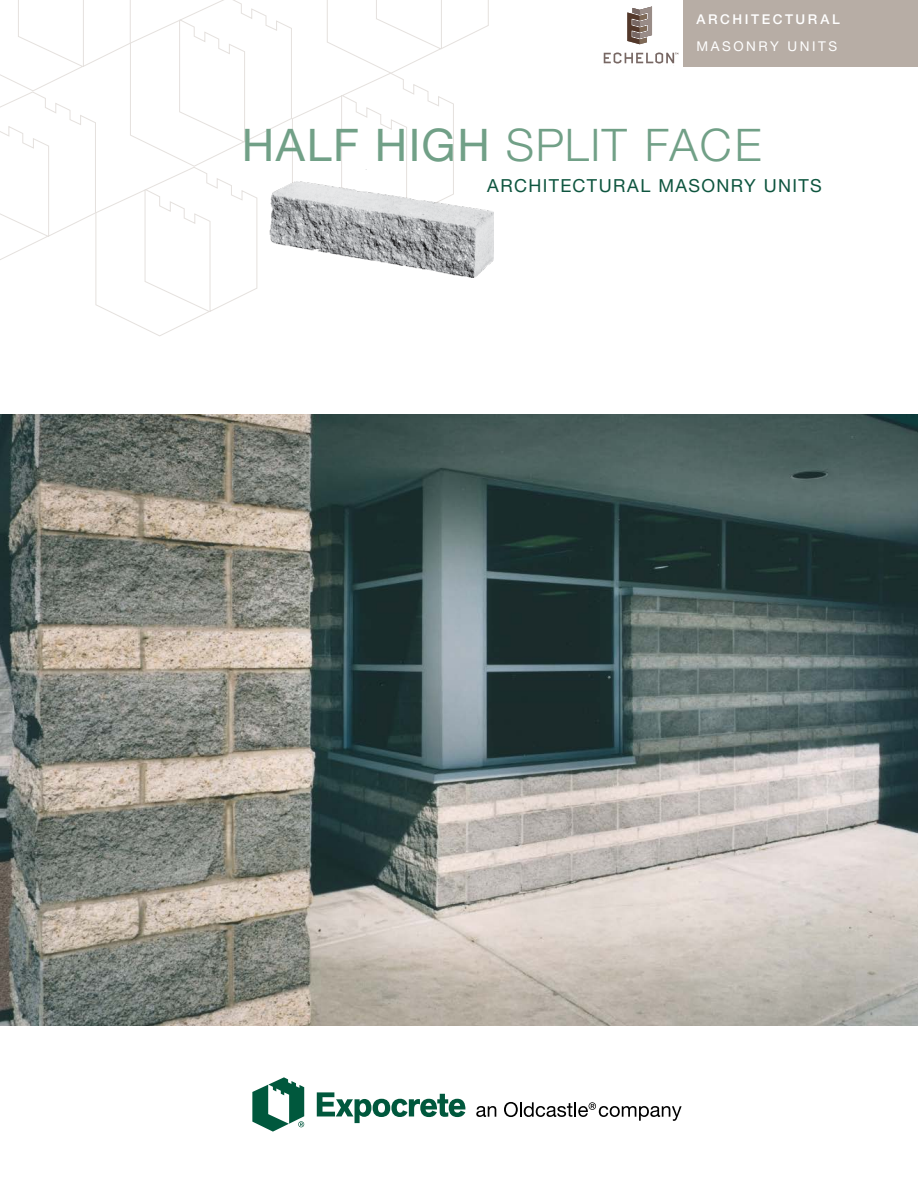
<style>
.page{position:relative;width:918px;height:1188px;background:#fff}
.page>*{position:absolute;margin:0;border:0;box-sizing:border-box;transform-origin:0 0}
.t1{font:300 45px "Helvetica Neue LT Std";letter-spacing:.03em;color:#71a087}
.t2{font:18px "Helvetica Neue LT Std";letter-spacing:.075em;color:#0e553f}
.t3{font:500 13.5px "Helvetica Neue LT Std";letter-spacing:.19em;color:#fff}
.t4{font:13.5px "Helvetica Neue LT Std";letter-spacing:.19em;color:#fff}
.s1{font-weight:400}
</style>
<div class="page">
<svg style="left:476px;top:1106px;width:20px;height:11px"></svg>
<svg style="left:252px;top:1077px;width:52px;height:55px"></svg>
<svg style="left:504px;top:1102px;width:178px;height:19px"></svg>
<svg style="left:317px;top:1092px;width:148px;height:31px"></svg>
<svg style="left:0;top:0;width:489px;height:336px"></svg>
<div style="left:684px;top:0;width:234px;height:67px;background:#b7ada5"></div>
<svg style="left:604px;top:7px;width:74px;height:57px"></svg>
<img style="left:0;top:415px;width:918px;height:611px">
<img style="left:269px;top:170px;width:225px;height:107px">
<p class="t3" style="left:697px;top:11px;width:145px">ARCHITECTURAL</p>
<p class="t4" style="left:697px;top:38px;width:142px">MASONRY UNITS</p>
<h1 class="t1" style="left:242px;top:117px;width:521px"><span class="s1">HALF HIGH</span> SPLIT FACE</h1>
<p class="t2" style="left:487px;top:175px;width:336px">ARCHITECTURAL MASONRY UNITS</p>
</div>
